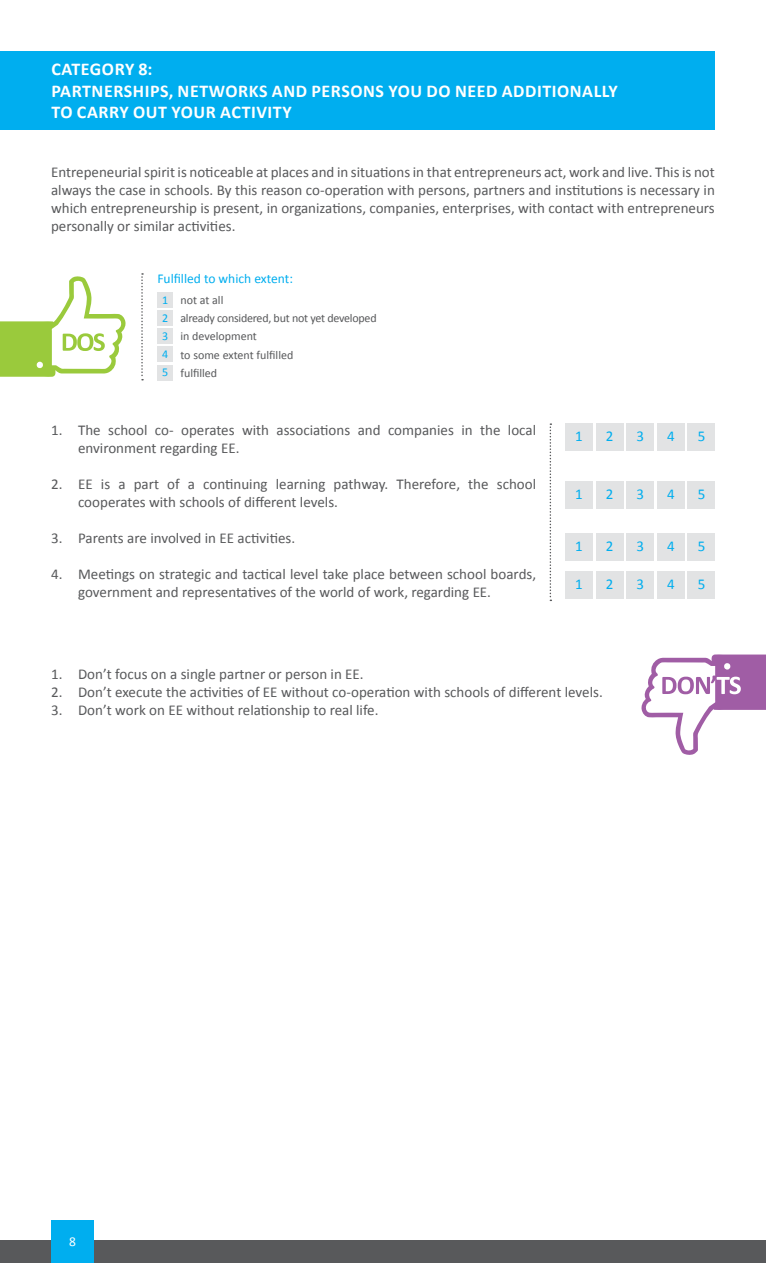
<style>
.page{position:relative;width:766px;height:1263px;background:#fff}
.page>*{position:absolute;margin:0;border:0;box-sizing:border-box;transform-origin:0 0}
.t1{font:700 18px/21.6px "Calibri";letter-spacing:.03em;color:#fff}
.t2{font:15px/18px "Calibri";color:#58595b}
.t3{font:15px "Calibri";color:#00aeef}
.t4{font:13.5px "Calibri";color:#00aeef}
.t5{font:13.5px "Calibri";color:#fff}
.t6{font:12px/18.5px "Calibri";letter-spacing:-.01em;color:#58595b}
.t7{font:12px "Calibri";color:#00aeef}
.s1{color:#00aeef}
</style>
<div class="page">
<div style="left:0;top:1240px;width:765px;height:23px;background:#58595b"></div>
<div style="left:51px;top:1220px;width:43px;height:43px;background:#00aeef"></div>
<div style="left:0;top:51px;width:714px;height:79px;background:#00aeef"></div>
<svg style="left:0;top:276px;width:126px;height:101px"></svg>
<svg style="left:641px;top:654px;width:124px;height:101px"></svg>
<div style="left:687px;top:423px;width:27px;height:27px;background:#e2e3e4"></div>
<div style="left:657px;top:423px;width:27px;height:27px;background:#e2e3e4"></div>
<div style="left:626px;top:423px;width:27px;height:27px;background:#e2e3e4"></div>
<div style="left:596px;top:423px;width:27px;height:27px;background:#e2e3e4"></div>
<div style="left:565px;top:423px;width:28px;height:27px;background:#e2e3e4"></div>
<div style="left:687px;top:482px;width:27px;height:27px;background:#e2e3e4"></div>
<div style="left:657px;top:482px;width:27px;height:27px;background:#e2e3e4"></div>
<div style="left:626px;top:482px;width:27px;height:27px;background:#e2e3e4"></div>
<div style="left:596px;top:482px;width:27px;height:27px;background:#e2e3e4"></div>
<div style="left:565px;top:482px;width:28px;height:27px;background:#e2e3e4"></div>
<div style="left:687px;top:533px;width:27px;height:27px;background:#e2e3e4"></div>
<div style="left:657px;top:533px;width:27px;height:27px;background:#e2e3e4"></div>
<div style="left:626px;top:533px;width:27px;height:27px;background:#e2e3e4"></div>
<div style="left:596px;top:533px;width:27px;height:27px;background:#e2e3e4"></div>
<div style="left:565px;top:533px;width:28px;height:27px;background:#e2e3e4"></div>
<div style="left:687px;top:571px;width:27px;height:27px;background:#e2e3e4"></div>
<div style="left:657px;top:571px;width:27px;height:27px;background:#e2e3e4"></div>
<div style="left:626px;top:571px;width:27px;height:27px;background:#e2e3e4"></div>
<div style="left:596px;top:571px;width:27px;height:27px;background:#e2e3e4"></div>
<div style="left:565px;top:571px;width:28px;height:27px;background:#e2e3e4"></div>
<svg style="left:549px;top:423px;width:2px;height:178px"></svg>
<div style="left:157px;top:292px;width:16px;height:16px;background:#e2e3e4"></div>
<div style="left:157px;top:311px;width:16px;height:15px;background:#e2e3e4"></div>
<div style="left:157px;top:328px;width:16px;height:16px;background:#e2e3e4"></div>
<div style="left:157px;top:347px;width:16px;height:15px;background:#e2e3e4"></div>
<div style="left:157px;top:365px;width:16px;height:15px;background:#e2e3e4"></div>
<svg style="left:141px;top:273px;width:2px;height:107px"></svg>
<p class="t1" style="left:51px;top:58px;width:567px">CATEGORY 8:<br>PARTNERSHIPS, NETWORKS AND PERSONS YOU DO NEED ADDITIONALLY<br>TO CARRY OUT YOUR ACTIVITY</p>
<p class="t2" style="left:51px;top:163px;width:665px;text-align:justify">Entrepeneurial spirit is noticeable at places and in situations in that entrepreneurs act, work and live. This is not always the case in schools. By this reason co-operation with persons, partners and institutions is necessary in which entrepreneurship is present, in organizations, companies, enterprises, with contact with entrepreneurs personally or similar activities.</p>
<p class="t4" style="left:157px;top:270px;width:137px">Fulfilled to which extent:</p>
<p class="t6" style="left:162px;top:291px;width:216px;line-height:18px;text-indent:18px">not at all<br><span class="s1">2</span> already considered, but not yet developed</p>
<p class="t7" style="left:162px;top:292px;width:8px">1</p>
<p class="t6" style="left:162px;top:327px;width:133px"><span class="s1">3</span> in development<br><span class="s1">4</span> to some extent fulfilled<br><span class="s1">5</span> fulfilled</p>
<p class="t2" style="left:78px;top:421px;width:459px;text-indent:-27px">1. The school co- operates with associations and companies in the local environment regarding EE.</p>
<p class="t2" style="left:78px;top:475px;width:459px;text-indent:-27px">2. EE is a part of a continuing learning pathway. Therefore, the school cooperates with schools of different levels.</p>
<p class="t2" style="left:51px;top:529px;width:245px">3. Parents are involved in EE activities.</p>
<p class="t2" style="left:78px;top:565px;width:459px;text-indent:-27px">4. Meetings on strategic and tactical level take place between school boards, government and representatives of the world of work, regarding EE.</p>
<p class="t3" style="left:575px;top:426px;width:9px">1</p>
<p class="t3" style="left:605px;top:426px;width:9px">2</p>
<p class="t3" style="left:636px;top:426px;width:9px">3</p>
<p class="t3" style="left:667px;top:426px;width:9px">4</p>
<p class="t3" style="left:697px;top:426px;width:9px">5</p>
<p class="t3" style="left:575px;top:485px;width:9px">1</p>
<p class="t3" style="left:605px;top:485px;width:9px">2</p>
<p class="t3" style="left:636px;top:485px;width:9px">3</p>
<p class="t3" style="left:667px;top:485px;width:9px">4</p>
<p class="t3" style="left:697px;top:485px;width:9px">5</p>
<p class="t3" style="left:575px;top:536px;width:9px">1</p>
<p class="t3" style="left:605px;top:536px;width:9px">2</p>
<p class="t3" style="left:636px;top:536px;width:9px">3</p>
<p class="t3" style="left:667px;top:536px;width:9px">4</p>
<p class="t3" style="left:697px;top:536px;width:9px">5</p>
<p class="t3" style="left:575px;top:574px;width:9px">1</p>
<p class="t3" style="left:605px;top:574px;width:9px">2</p>
<p class="t3" style="left:636px;top:574px;width:9px">3</p>
<p class="t3" style="left:667px;top:574px;width:9px">4</p>
<p class="t3" style="left:697px;top:574px;width:9px">5</p>
<p class="t2" style="left:51px;top:665px;width:314px">1. Don’t focus on a single partner or person in EE.</p>
<p class="t2" style="left:51px;top:683px;width:553px">2. Don’t execute the activities of EE without co-operation with schools of different levels.</p>
<p class="t2" style="left:51px;top:701px;width:329px">3. Don’t work on EE without relationship to real life.</p>
<p class="t5" style="left:69px;top:1233px;width:8px">8</p>
</div>
